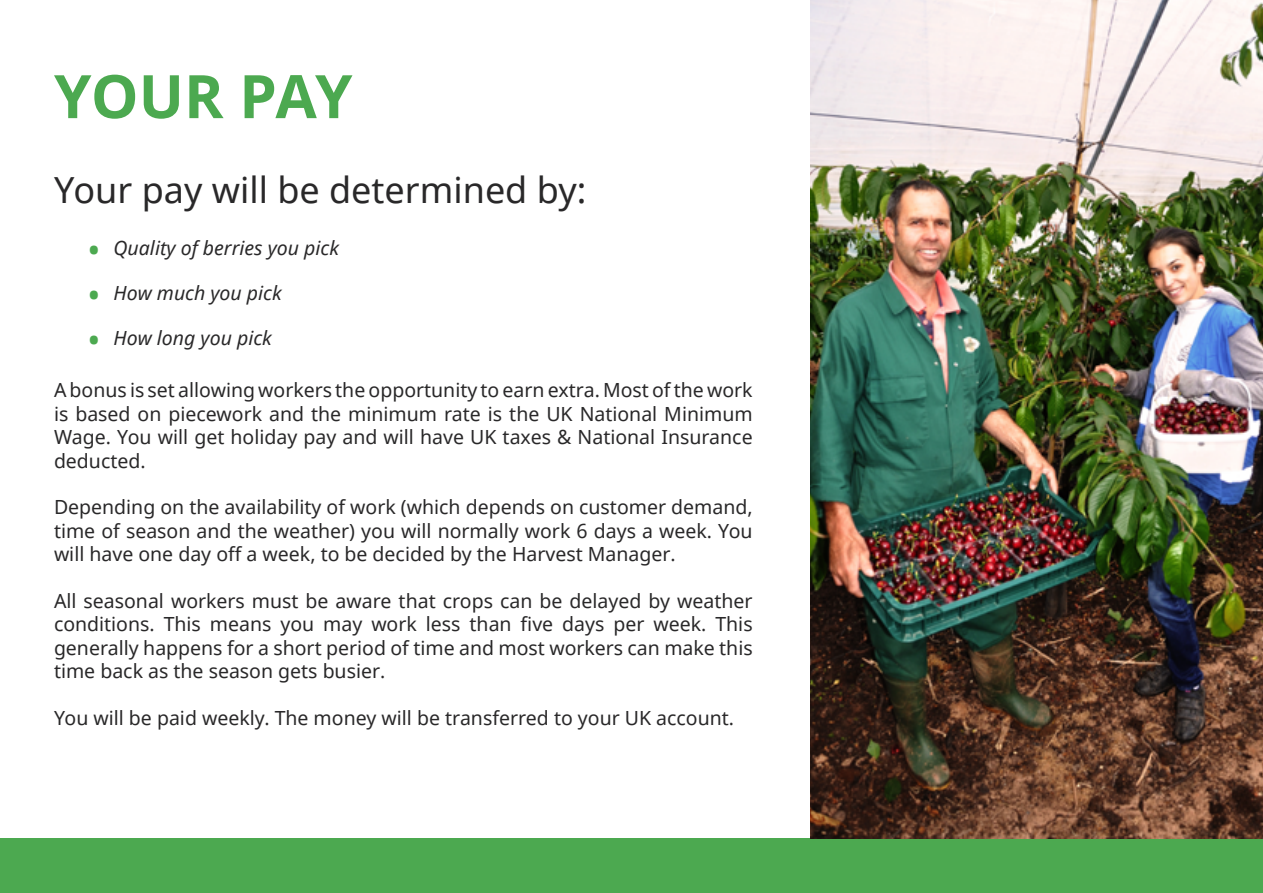
<style>
.page{position:relative;width:1263px;height:893px;background:#fff}
.page>*{position:absolute;margin:0;border:0;box-sizing:border-box;transform-origin:0 0}
.t1{font:700 60px "Noto Sans";letter-spacing:-.01em;color:#4ca950}
.t2{font:36px "Noto Sans";color:#292829}
.t3{font:19.5px/23.4px "Noto Sans";color:#292829;text-align:justify}
.t4{font:italic 19.5px "Noto Sans";color:#292829}
.s1{font-size:36px;color:#4ca950}
</style>
<div class="page">
<div style="left:0;top:839px;width:1263px;height:54px;background:#4ca950"></div>
<img style="left:810px;top:0;width:453px;height:839px">
<h1 class="t1" style="left:54px;top:54px;width:300px">YOUR PAY</h1>
<h2 class="t2" style="left:54px;top:165px;width:534px">Your pay will be determined by:</h2>
<p class="t4" style="left:87px;top:234px;width:254px"><span class="s1">•</span> Quality of berries you pick</p>
<p class="t4" style="left:87px;top:279px;width:197px"><span class="s1">•</span> How much you pick</p>
<p class="t4" style="left:87px;top:324px;width:187px"><span class="s1">•</span> How long you pick</p>
<p class="t3" style="left:54px;top:378px;width:700px">A bonus is set allowing workers the opportunity to earn extra. Most of the work is based on piecework and the minimum rate is the UK National Minimum Wage. You will get holiday pay and will have UK taxes &amp; National Insurance deducted.</p>
<p class="t3" style="left:54px;top:495px;width:700px">Depending on the availability of work (which depends on customer demand, time of season and the weather) you will normally work 6 days a week. You will have one day off a week, to be decided by the Harvest Manager.</p>
<p class="t3" style="left:54px;top:589px;width:700px">All seasonal workers must be aware that crops can be delayed by weather conditions. This means you may work less than five days per week. This generally happens for a short period of time and most workers can make this time back as the season gets busier.</p>
<p class="t3" style="left:54px;top:706px;width:682px">You will be paid weekly. The money will be transferred to your UK account.</p>
</div>
